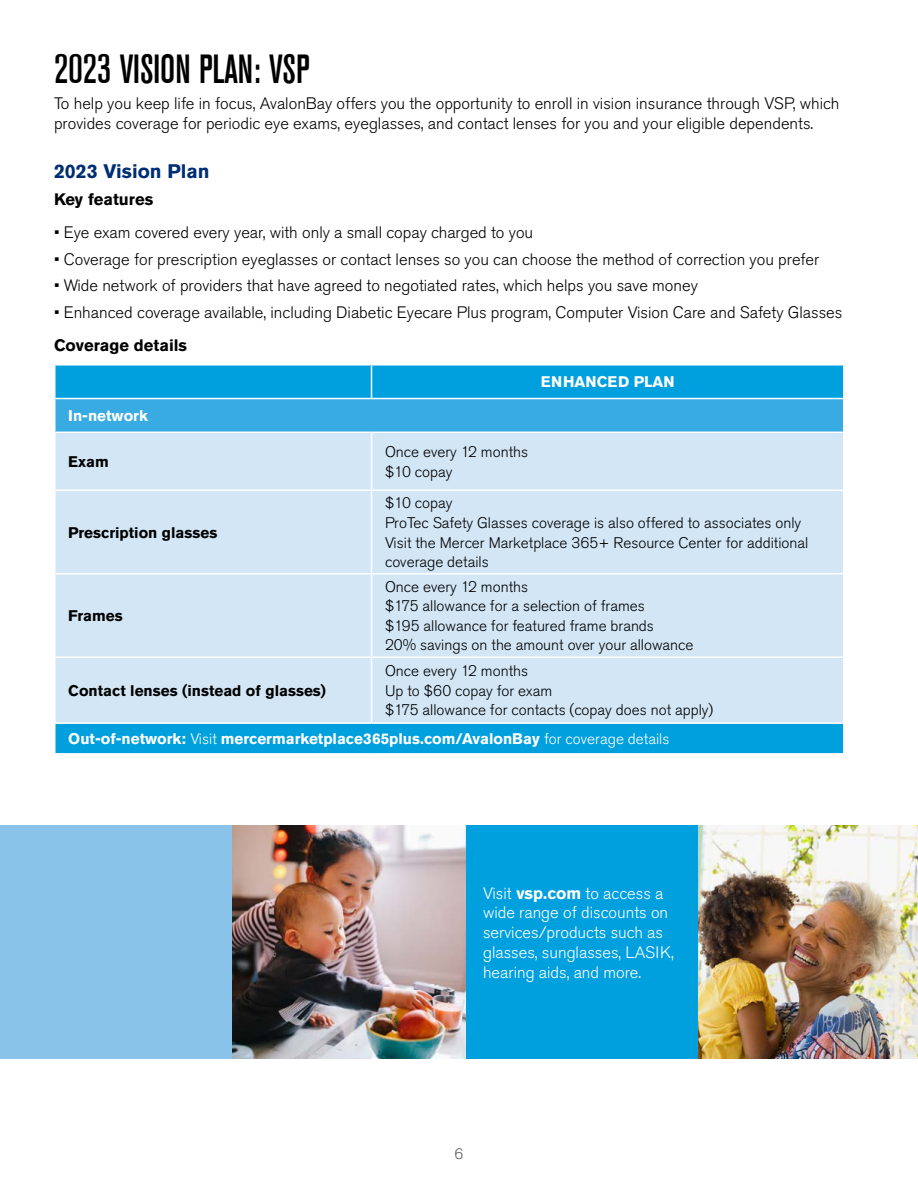
<style>
.page{position:relative;width:918px;height:1188px;background:#fff}
.page>*{position:absolute;margin:0;border:0;box-sizing:border-box;transform-origin:0 0}
.t1{font:500 condensed 40.5px "Akzidenz Grotesk BE";color:#000}
.t2{font:700 19.5px "Akzidenz Grotesk Std";color:#002d74}
.t3{font:300 16.5px/19.8px "Akzidenz Grotesk Std";color:#000}
.t4{font:300 16.5px/19.8px "Akzidenz Grotesk Std";color:#fff}
.t5{font:700 16.5px "Akzidenz Grotesk Std";color:#000}
.t6{font:300 15.3px/19.5px "Akzidenz Grotesk Std";color:#000}
.t7{font:700 15.3px "Akzidenz Grotesk Std";color:#fff}
.t8{font:700 15.3px "Akzidenz Grotesk Std";color:#000}
.t9{font:300 15px "Akzidenz Grotesk Std";color:#58595b}
.s1{font-weight:300}
.s2{font-weight:700}
</style>
<div class="page">
<div style="left:56px;top:366px;width:787px;height:387px;background:#00a0df"></div>
<div style="left:55px;top:399px;width:789px;height:33px;background:#38abe2"></div>
<div style="left:56px;top:433px;width:787px;height:289px;background:#d2e6f5"></div>
<hr style="left:371px;top:366px;width:1px;height:32px;background:#fff">
<hr style="left:54px;top:398px;width:318px;height:1px;background:#fff">
<hr style="left:54px;top:399px;width:2px;height:33px;background:#fff">
<hr style="left:372px;top:398px;width:473px;height:1px;background:#fff">
<hr style="left:843px;top:399px;width:2px;height:33px;background:#fff">
<hr style="left:54px;top:432px;width:318px;height:1px;background:#fff">
<hr style="left:372px;top:432px;width:473px;height:1px;background:#fff">
<hr style="left:371px;top:433px;width:1px;height:57px;background:#fff">
<hr style="left:54px;top:490px;width:318px;height:1px;background:#fff">
<hr style="left:372px;top:490px;width:473px;height:1px;background:#fff">
<hr style="left:371px;top:491px;width:1px;height:82px;background:#fff">
<hr style="left:54px;top:573px;width:318px;height:1px;background:#fff">
<hr style="left:372px;top:573px;width:473px;height:1px;background:#fff">
<hr style="left:371px;top:574px;width:1px;height:82px;background:#fff">
<hr style="left:54px;top:656px;width:318px;height:2px;background:#fff">
<hr style="left:372px;top:656px;width:473px;height:2px;background:#fff">
<hr style="left:371px;top:658px;width:1px;height:64px;background:#fff">
<hr style="left:54px;top:722px;width:318px;height:2px;background:#fff">
<hr style="left:372px;top:722px;width:473px;height:2px;background:#fff">
<div style="left:0;top:825px;width:233px;height:233px;background:#8ac3e9"></div>
<div style="left:466px;top:825px;width:233px;height:233px;background:#00a0df"></div>
<img style="left:233px;top:825px;width:233px;height:233px">
<img style="left:699px;top:825px;width:219px;height:233px">
<h1 class="t1" style="left:54px;top:46px;width:257px">2023 VISION PLAN: VSP</h1>
<p class="t3" style="left:54px;top:94px;width:787px">To help you keep life in focus, AvalonBay offers you the opportunity to enroll in vision insurance through VSP, which provides coverage for periodic eye exams, eyeglasses, and contact lenses for you and your eligible dependents.</p>
<p class="t2" style="left:54px;top:160px;width:157px">2023 Vision Plan</p>
<p class="t5" style="left:54px;top:190px;width:101px">Key features</p>
<p class="t3" style="left:54px;top:223px;width:481px">• Eye exam covered every year, with only a small copay charged to you</p>
<p class="t3" style="left:54px;top:250px;width:767px">• Coverage for prescription eyeglasses or contact lenses so you can choose the method of correction you prefer</p>
<p class="t3" style="left:54px;top:276px;width:645px">• Wide network of providers that have agreed to negotiated rates, which helps you save money</p>
<p class="t3" style="left:54px;top:303px;width:790px">• Enhanced coverage available, including Diabetic Eyecare Plus program, Computer Vision Care and Safety Glasses</p>
<p class="t5" style="left:54px;top:336px;width:135px">Coverage details</p>
<p class="t7" style="left:541px;top:373px;width:135px">ENHANCED PLAN</p>
<p class="t7" style="left:68px;top:407px;width:81px">In-network</p>
<p class="t8" style="left:68px;top:453px;width:42px">Exam</p>
<p class="t6" style="left:385px;top:443px;width:145px">Once every 12 months $10 copay</p>
<p class="t8" style="left:68px;top:524px;width:151px">Prescription glasses</p>
<p class="t8" style="left:68px;top:607px;width:56px">Frames</p>
<p class="t6" style="left:385px;top:494px;width:425px">$10 copay<br>ProTec Safety Glasses coverage is also offered to associates only Visit the Mercer Marketplace 365+ Resource Center for additional coverage details</p>
<p class="t6" style="left:385px;top:577px;width:310px">Once every 12 months<br>$175 allowance for a selection of frames<br>$195 allowance for featured frame brands<br>20% savings on the amount over your allowance</p>
<p class="t6" style="left:385px;top:662px;width:330px">Once every 12 months<br>Up to $60 copay for exam<br>$175 allowance for contacts (copay does not apply)</p>
<p class="t7" style="left:68px;top:730px;width:603px">Out-of-network: <span class="s1">Visit</span> mercermarketplace365plus.com/AvalonBay <span class="s1">for coverage details</span></p>
<p class="t8" style="left:68px;top:682px;width:259px">Contact lenses (instead of glasses)</p>
<p class="t4" style="left:483px;top:883px;width:192px">Visit <span class="s2">vsp.com</span> to access a wide range of discounts on services/products such as glasses, sunglasses, LASIK, hearing aids, and more.</p>
<p class="t9" style="left:455px;top:1145px;width:10px">6</p>
</div>
